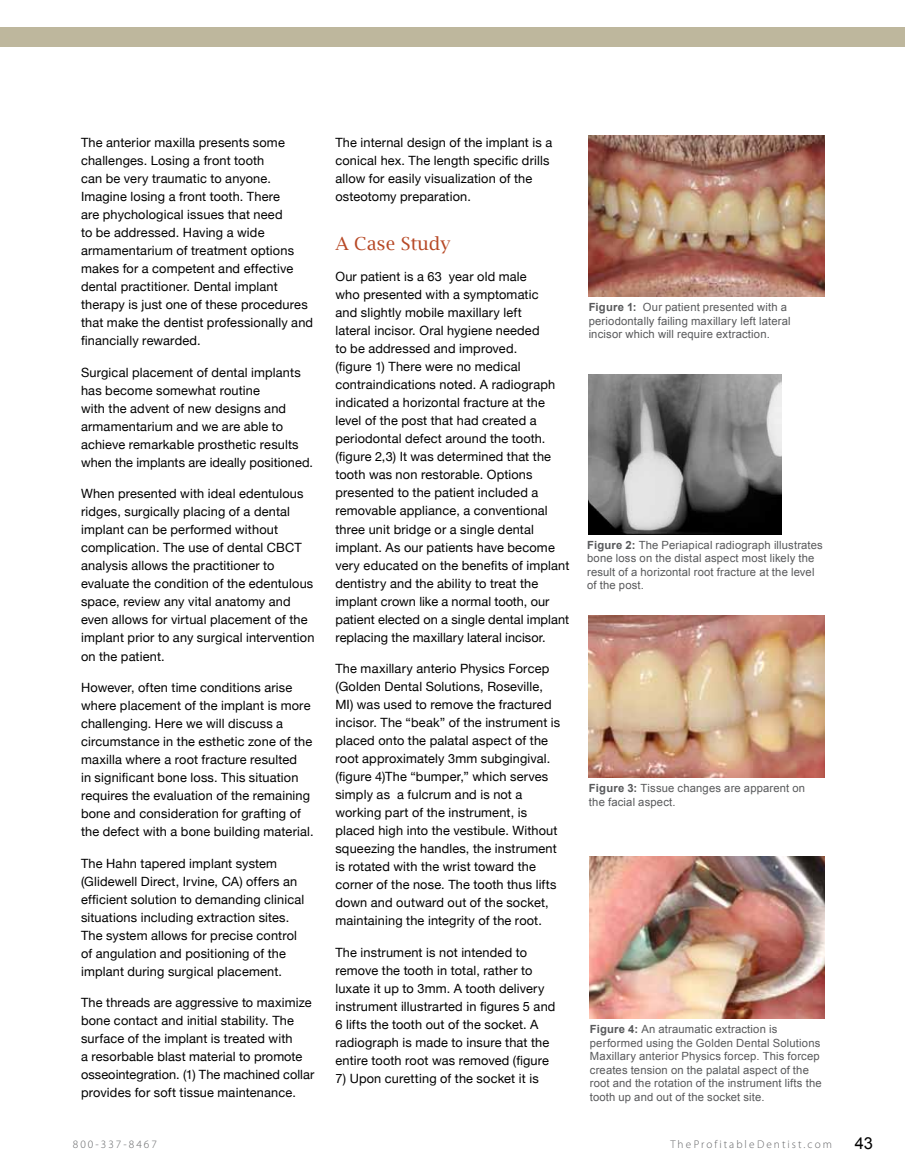
<style>
.page{position:relative;width:905px;height:1175px;background:#fff}
.page>*{position:absolute;margin:0;border:0;box-sizing:border-box;transform-origin:0 0}
.t1{font:18px "Lucida Bright";color:#b74926}
.t2{font:16.5px "Arial";color:#000}
.t3{font:12.75px/18px "Helvetica Neue";letter-spacing:.01em;color:#000}
.t4{font:11.25px/13.5px "Arial";letter-spacing:.015em;color:#58595b}
.t5{font:300 11.25px "Myriad Pro";letter-spacing:.18em;color:#636466}
.s1{font-weight:700}
</style>
<div class="page">
<div style="left:0;top:27px;width:904px;height:19px;background:#beb79d"></div>
<img style="left:588px;top:135px;width:236px;height:162px">
<img style="left:588px;top:374px;width:193px;height:160px">
<img style="left:589px;top:615px;width:235px;height:162px">
<img style="left:590px;top:856px;width:234px;height:162px">
<p class="t3" style="left:81px;top:133px;width:233px">The anterior maxilla presents some challenges. Losing a front tooth<br>can be very traumatic to anyone.<br>Imagine losing a front tooth. There<br>are phychological issues that need<br>to be addressed. Having a wide armamentarium of treatment options makes for a competent and effective dental practitioner. Dental implant therapy is just one of these procedures that make the dentist professionally and financially rewarded.</p>
<p class="t3" style="left:81px;top:363px;width:233px">Surgical placement of dental implants has become somewhat routine<br>with the advent of new designs and armamentarium and we are able to achieve remarkable prosthetic results when the implants are ideally positioned.</p>
<p class="t3" style="left:81px;top:484px;width:235px">When presented with ideal edentulous ridges, surgically placing of a dental implant can be performed without complication. The use of dental CBCT analysis allows the practitioner to evaluate the condition of the edentulous space, review any vital anatomy and even allows for virtual placement of the implant prior to any surgical intervention on the patient.</p>
<p class="t3" style="left:81px;top:678px;width:234px">However, often time conditions arise where placement of the implant is more challenging. Here we will discuss a circumstance in the esthetic zone of the maxilla where a root fracture resulted<br>in significant bone loss. This situation requires the evaluation of the remaining bone and consideration for grafting of the defect with a bone building material.</p>
<p class="t3" style="left:81px;top:854px;width:225px">The Hahn tapered implant system (Glidewell Direct, Irvine, CA) offers an efficient solution to demanding clinical situations including extraction sites.<br>The system allows for precise control of angulation and positioning of the implant during surgical placement.</p>
<p class="t3" style="left:81px;top:993px;width:235px">The threads are aggressive to maximize bone contact and initial stability. The surface of the implant is treated with<br>a resorbable blast material to promote osseointegration. (1) The machined collar provides for soft tissue maintenance.</p>
<p class="t3" style="left:335px;top:133px;width:218px">The internal design of the implant is a conical hex. The length specific drills allow for easily visualization of the osteotomy preparation.</p>
<h1 class="t1" style="left:335px;top:233px;width:116px">A Case Study</h1>
<p class="t3" style="left:335px;top:268px;width:235px">Our patient is a 63 year old male<br>who presented with a symptomatic<br>and slightly mobile maxillary left<br>lateral incisor. Oral hygiene needed<br>to be addressed and improved.<br>(figure 1) There were no medical contraindications noted. A radiograph indicated a horizontal fracture at the level of the post that had created a periodontal defect around the tooth. (figure 2,3) It was determined that the tooth was non restorable. Options presented to the patient included a removable appliance, a conventional three unit bridge or a single dental implant. As our patients have become very educated on the benefits of implant dentistry and the ability to treat the implant crown like a normal tooth, our patient elected on a single dental implant replacing the maxillary lateral incisor.</p>
<p class="t3" style="left:335px;top:659px;width:226px">The maxillary anterio Physics Forcep (Golden Dental Solutions, Roseville, MI) was used to remove the fractured incisor. The “beak” of the instrument is placed onto the palatal aspect of the root approximately 3mm subgingival. (figure 4)The “bumper,” which serves simply as a fulcrum and is not a working part of the instrument, is placed high into the vestibule. Without squeezing the handles, the instrument is rotated with the wrist toward the corner of the nose. The tooth thus lifts down and outward out of the socket, maintaining the integrity of the root.</p>
<p class="t3" style="left:335px;top:943px;width:221px">The instrument is not intended to remove the tooth in total, rather to luxate it up to 3mm. A tooth delivery instrument illustrarted in figures 5 and 6 lifts the tooth out of the socket. A radiograph is made to insure that the entire tooth root was removed (figure</p>
<p class="t3" style="left:335px;top:1069px;width:205px">7) Upon curetting of the socket it is</p>
<p class="t4" style="left:588px;top:300px;width:203px"><span class="s1">Figure 1:</span> Our patient presented with a periodontally failing maxillary left lateral incisor which will require extraction.</p>
<p class="t4" style="left:587px;top:538px;width:237px"><span class="s1">Figure 2:</span> The Periapical radiograph illustrates bone loss on the distal aspect most likely the result of a horizontal root fracture at the level of the post.</p>
<p class="t4" style="left:589px;top:781px;width:218px"><span class="s1">Figure 3:</span> Tissue changes are apparent on the facial aspect.</p>
<p class="t4" style="left:590px;top:1022px;width:233px"><span class="s1">Figure 4:</span> An atraumatic extraction is performed using the Golden Dental Solutions Maxillary anterior Physics forcep. This forcep creates tension on the palatal aspect of the root and the rotation of the instrument lifts the tooth up and out of the socket site.</p>
<p class="t5" style="left:73px;top:1137px;width:85px">800-337-8467</p>
<p class="t5" style="left:670px;top:1137px;width:163px">TheProfitableDentist.com</p>
<p class="t2" style="left:854px;top:1132px;width:20px">43</p>
</div>
